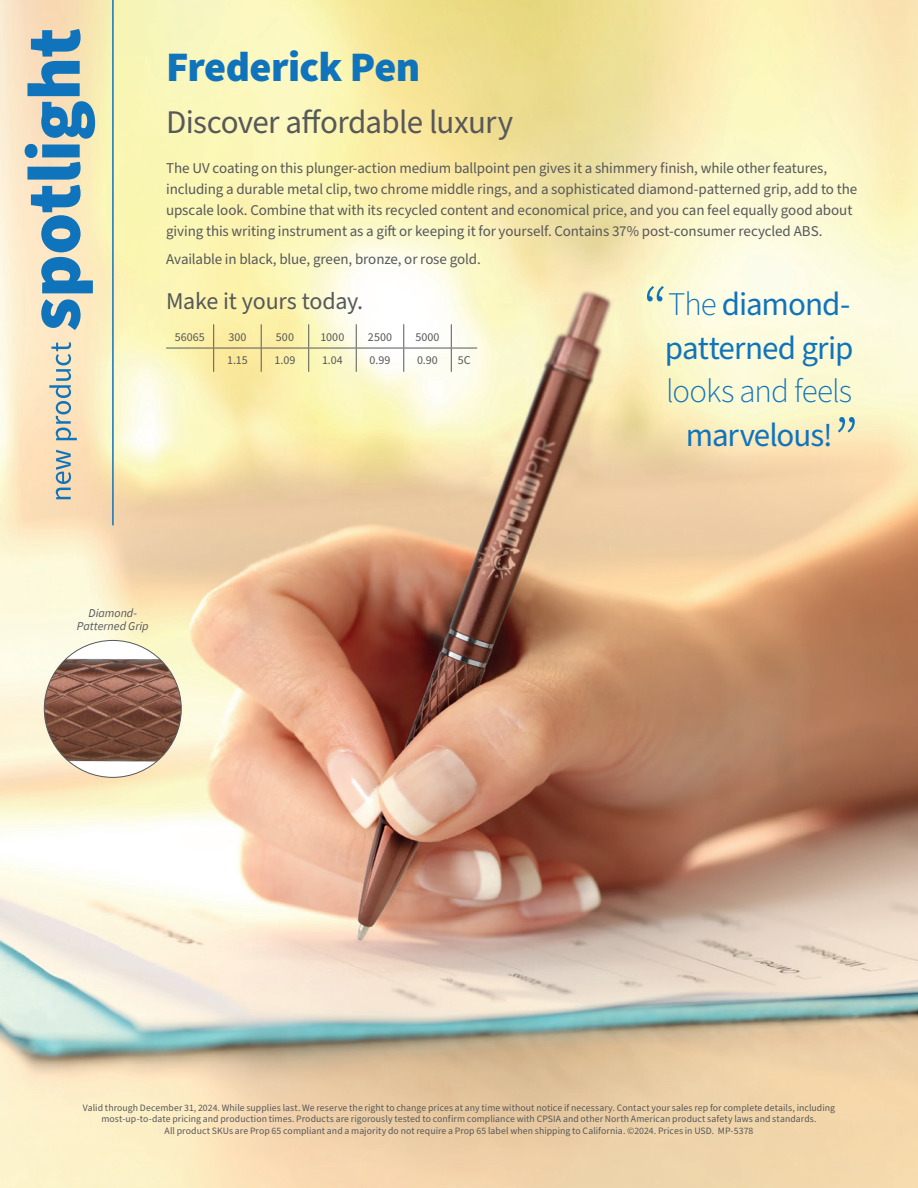
<style>
.page{position:relative;width:918px;height:1188px;background:#fff}
.page>*{position:absolute;margin:0;border:0;box-sizing:border-box;transform-origin:0 0}
.t1{font:300 70.5px "Source Sans Pro";color:#1074bc}
.t2{font:900 42px "Source Sans Pro";letter-spacing:-.015em;color:#1074bc}
.t3{font:33px/43.5px "Source Sans Pro";letter-spacing:-.03em;color:#1074bc;text-align:center}
.t4{font:33px "Source Sans Pro";letter-spacing:-.02em;color:#57585a}
.t5{font:24px "Source Sans Pro";letter-spacing:-.015em;color:#57585a}
.t6{font:15px/21px "Source Sans Pro";letter-spacing:-.01em;color:#57585a}
.t7{font:12px "Source Sans Pro";letter-spacing:.005em;color:#57585a}
.t8{font:italic 12px/12.8px "Source Sans Pro";color:#57585a;text-align:center}
.t9{font:9.75px/11.7px "Source Sans Pro";letter-spacing:.005em;color:#57585a;text-align:center}
.s1{font-weight:300}
</style>
<div class="page">
<img style="left:0;top:0;width:918px;height:1188px">
<svg style="left:49px;top:342px;width:28px;height:157px;background:#cecbba"></svg>
<svg style="left:25px;top:29px;width:70px;height:301px;background:#9db8bd"></svg>
<hr style="left:112px;top:0;width:2px;height:525px;background:#1074bc">
<hr style="left:166px;top:348px;width:48px;height:1px;background:#57585a">
<hr style="left:214px;top:348px;width:47px;height:1px;background:#57585a">
<svg style="left:213px;top:324px;width:1px;height:48px"></svg>
<hr style="left:261px;top:348px;width:48px;height:1px;background:#57585a">
<svg style="left:261px;top:324px;width:1px;height:48px"></svg>
<hr style="left:309px;top:348px;width:47px;height:1px;background:#57585a">
<svg style="left:308px;top:324px;width:1px;height:48px"></svg>
<hr style="left:356px;top:348px;width:48px;height:1px;background:#57585a">
<svg style="left:356px;top:324px;width:1px;height:48px"></svg>
<hr style="left:404px;top:348px;width:47px;height:1px;background:#57585a">
<svg style="left:403px;top:324px;width:1px;height:48px"></svg>
<svg style="left:451px;top:324px;width:26px;height:48px"></svg>
<div style="left:44px;top:640px;width:137px;height:137px;background:#fff;border-radius:50%"></div>
<img style="left:44px;top:659px;width:137px;height:103px">
<p class="t2" style="left:166px;top:38px;width:256px">Frederick Pen</p>
<p class="t4" style="left:166px;top:100px;width:348px">Discover affordable luxury</p>
<p class="t6" style="left:166px;top:158px;width:693px">The UV coating on this plunger-action medium ballpoint pen gives it a shimmery finish, while other features, including a durable metal clip, two chrome middle rings, and a sophisticated diamond-patterned grip, add to the upscale look. Combine that with its recycled content and economical price, and you can feel equally good about giving this writing instrument as a gift or keeping it for yourself. Contains 37% post-consumer recycled ABS.</p>
<p class="t6" style="left:166px;top:249px;width:316px">Available in black, blue, green, bronze, or rose gold.</p>
<p class="t5" style="left:166px;top:285px;width:199px">Make it yours today.</p>
<p class="t1" style="left:643px;top:265px;width:27px">“</p>
<p class="t3" style="left:665px;top:284px;width:190px"><span class="s1">The</span> diamond&shy;patterned grip <span class="s1">looks and feels </span>marvelous!</p>
<p class="t7" style="left:175px;top:329px;width:31px">56065</p>
<p class="t7" style="left:228px;top:329px;width:20px">300</p>
<p class="t7" style="left:276px;top:329px;width:20px">500</p>
<p class="t7" style="left:321px;top:329px;width:25px">1000</p>
<p class="t7" style="left:368px;top:329px;width:26px">2500</p>
<p class="t7" style="left:415px;top:329px;width:26px">5000</p>
<p class="t7" style="left:227px;top:352px;width:22px">1.15</p>
<p class="t7" style="left:275px;top:352px;width:22px">1.09</p>
<p class="t7" style="left:322px;top:352px;width:22px">1.04</p>
<p class="t7" style="left:370px;top:352px;width:22px">0.99</p>
<p class="t7" style="left:417px;top:352px;width:22px">0.90</p>
<p class="t7" style="left:458px;top:352px;width:14px">5C</p>
<p class="t1" style="left:834px;top:396px;width:27px">”</p>
<p class="t8" style="left:77px;top:606px;width:73px">Diamond-<br>Patterned Grip</p>
<p class="t9" style="left:83px;top:1102px;width:754px">Valid through December 31, 2024. While supplies last. We reserve the right to change prices at any time without notice if necessary. Contact your sales rep for complete details, including most-up-to-date pricing and production times. Products are rigorously tested to confirm compliance with CPSIA and other North American product safety laws and standards.<br>All product SKUs are Prop 65 compliant and a majority do not require a Prop 65 label when shipping to California. ©2024. Prices in USD. MP-5378</p>
</div>
